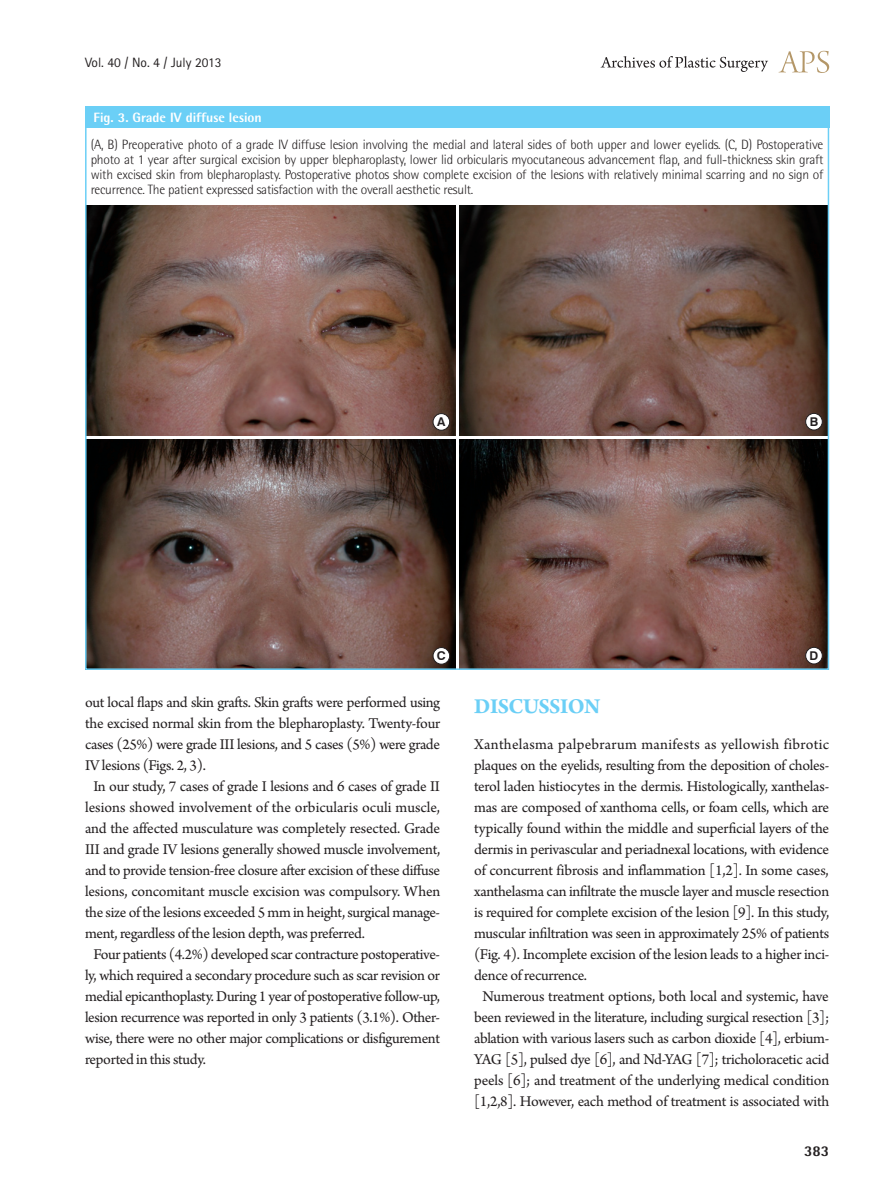
<style>
.page{position:relative;width:893px;height:1191px;background:#fff}
.page>*{position:absolute;margin:0;border:0;box-sizing:border-box;transform-origin:0 0}
.대제목{font:700 22.5px "Arno Pro";letter-spacing:-.02em;color:#6bcff6}
.본문_성형{font:15.75px/21px "Arno Pro";letter-spacing:-.025em;color:#231f20;text-align:justify}
.t1{font:800 15px "Rotis Semi Sans Std";color:#231f20}
.그림__표-설명{font:300 13.5px/15px "Rotis Semi Sans Std";letter-spacing:-.015em;color:#231f20;text-align:justify}
.표_그림_제목_볼드{font:800 13.5px "Rotis Semi Sans Std";color:#fff}
.t2{font:13.5px "Rotis Sans Serif Std";color:#231f20}
.t3{font:700 12.15px "Swiss 721 BT";color:#231f20}
</style>
<div class="page">
<svg style="left:779px;top:51px;width:50px;height:22px"></svg>
<svg style="left:601px;top:56px;width:167px;height:16px"></svg>
<img style="left:88px;top:206px;width:367px;height:229px">
<img style="left:459px;top:206px;width:367px;height:229px">
<div style="left:433px;top:413px;width:17px;height:17px;background:#fff;border-radius:50%"></div>
<div style="left:433px;top:413px;width:17px;height:17px;border:1px solid #231f20;border-radius:50%"></div>
<div style="left:806px;top:413px;width:16px;height:17px;background:#fff;border-radius:50%"></div>
<div style="left:805px;top:413px;width:17px;height:17px;border:1px solid #231f20;border-radius:50%"></div>
<img style="left:88px;top:439px;width:367px;height:228px">
<img style="left:459px;top:439px;width:367px;height:228px">
<div style="left:433px;top:647px;width:17px;height:17px;background:#fff;border-radius:50%"></div>
<div style="left:433px;top:647px;width:17px;height:17px;border:1px solid #231f20;border-radius:50%"></div>
<div style="left:806px;top:647px;width:16px;height:17px;background:#fff;border-radius:50%"></div>
<div style="left:805px;top:647px;width:17px;height:17px;border:1px solid #231f20;border-radius:50%"></div>
<div style="left:85px;top:106px;width:744px;height:22px;background:#6bcff6"></div>
<p class="t2" style="left:85px;top:54px;width:138px">Vol. 40 / No. 4 / July 2013</p>
<p class="표_그림_제목_볼드" style="left:94px;top:108px;width:170px">Fig. 3. Grade IV diffuse lesion</p>
<p class="그림__표-설명" style="left:91px;top:137px;width:734px">(A, B) Preoperative photo of a grade IV diffuse lesion involving the medial and lateral sides of both upper and lower eyelids. (C, D) Postoperative photo at 1 year after surgical excision by upper blepharoplasty, lower lid orbicularis myocutaneous advancement flap, and full-thickness skin graft with excised skin from blepharoplasty. Postoperative photos show complete excision of the lesions with relatively minimal scarring and no sign of recurrence. The patient expressed satisfaction with the overall aesthetic result.</p>
<p class="t3" style="left:437px;top:414px;width:10px">A</p>
<p class="t3" style="left:810px;top:414px;width:10px">B</p>
<p class="t3" style="left:437px;top:648px;width:10px">C</p>
<p class="t3" style="left:810px;top:648px;width:10px">D</p>
<p class="본문_성형" style="left:85px;top:693px;width:357px">out local flaps and skin grafts. Skin grafts were performed using the excised normal skin from the blepharoplasty. Twenty-four cases (25%) were grade III lesions, and 5 cases (5%) were grade IV lesions (Figs. 2, 3).</p>
<p class="본문_성형" style="left:85px;top:777px;width:357px;text-indent:9px">In our study, 7 cases of grade I lesions and 6 cases of grade II lesions showed involvement of the orbicularis oculi muscle, and the affected musculature was completely resected. Grade III and grade IV lesions generally showed muscle involvement, and to provide tension-free closure after excision of these diffuse lesions, concomitant muscle excision was compulsory. When the size of the lesions exceeded 5 mm in height, surgical manage&shy;ment, regardless of the lesion depth, was preferred.</p>
<p class="본문_성형" style="left:85px;top:945px;width:357px;text-indent:9px">Four patients (4.2%) developed scar contracture postoperative&shy;ly, which required a secondary procedure such as scar revision or medial epicanthoplasty. During 1 year of postoperative follow-up, lesion recurrence was reported in only 3 patients (3.1%). Other&shy;wise, there were no other major complications or disfigurement reported in this study.</p>
<p class="대제목" style="left:474px;top:693px;width:128px">DISCUSSION</p>
<p class="본문_성형" style="left:474px;top:735px;width:357px">Xanthelasma palpebrarum manifests as yellowish fibrotic plaques on the eyelids, resulting from the deposition of choles&shy;terol laden histiocytes in the dermis. Histologically, xanthelas&shy;mas are composed of xanthoma cells, or foam cells, which are typically found within the middle and superficial layers of the dermis in perivascular and periadnexal locations, with evidence of concurrent fibrosis and inflammation [1,2]. In some cases, xanthelasma can infiltrate the muscle layer and muscle resection is required for complete excision of the lesion [9]. In this study, muscular infiltration was seen in approximately 25% of patients (Fig. 4). Incomplete excision of the lesion leads to a higher inci&shy;dence of recurrence.</p>
<p class="본문_성형" style="left:474px;top:987px;width:357px;text-align:center">Numerous treatment options, both local and systemic, have been reviewed in the literature, including surgical resection [3]; ablation with various lasers such as carbon dioxide [4], erbium-YAG [5], pulsed dye [6], and Nd-YAG [7]; tricholoracetic acid peels [6]; and treatment of the underlying medical condition [1,2,8]. However, each method of treatment is associated with</p>
<p class="t1" style="left:804px;top:1141px;width:27px">383</p>
</div>
